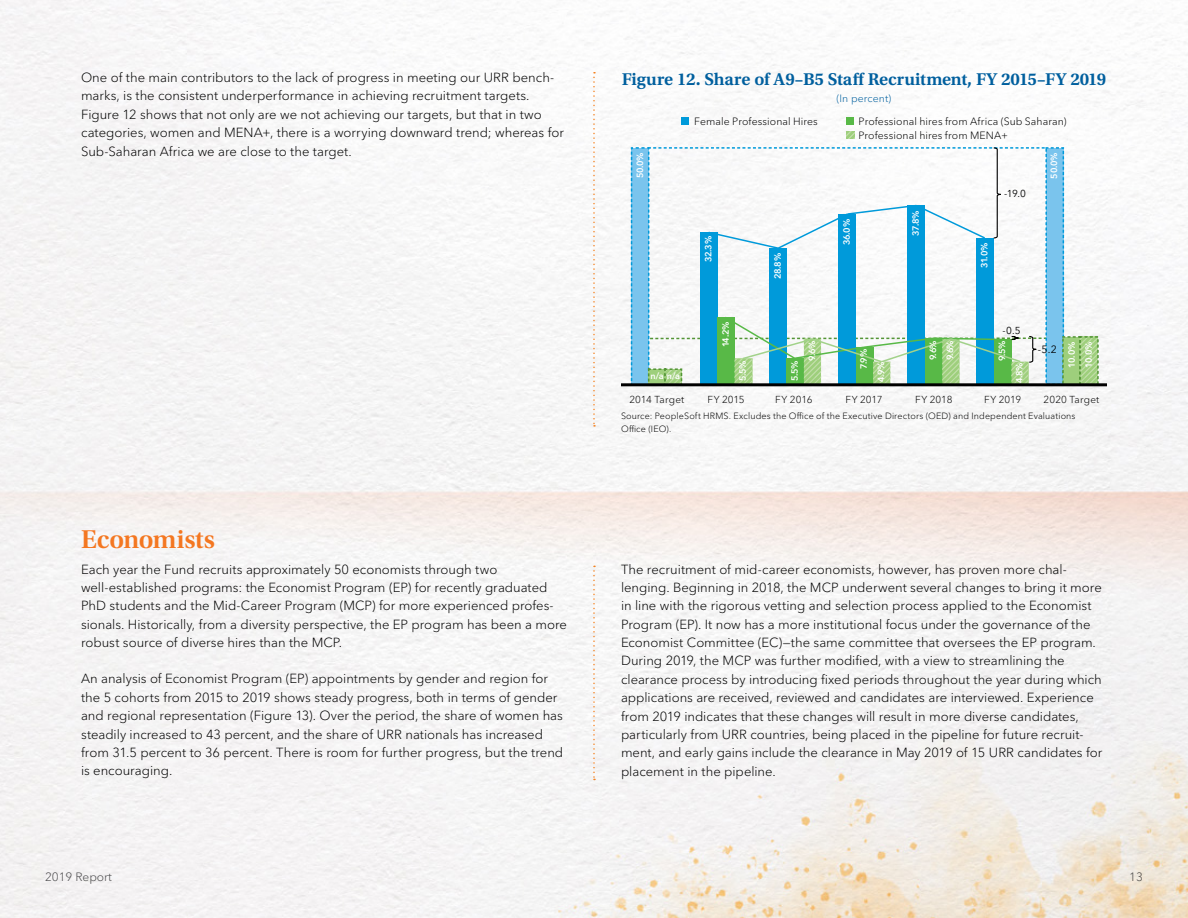
<style>
.page{position:relative;width:1188px;height:918px;background:#fff}
.page>*{position:absolute;margin:0;border:0;box-sizing:border-box;transform-origin:0 0}
.t1{font:27px "Utopia Std Semibold Subh";letter-spacing:-.005em;color:#f47721}
.t2{font:18px "Utopia Std Semibold Capt";letter-spacing:-.01em;color:#005f9e}
.t3{font:300 13.2px/18.3px "Avenir Next W1 G";color:#000}
.t4{font:300 12px "Avenir Next W1 G";color:#4d4d4f}
.t5{font:300 10.5px/14.1px "Avenir Next W1 G";letter-spacing:.01em;color:#000}
.t6{font:300 10.5px "Avenir Next W1 G";letter-spacing:.01em;color:#005f9e}
.t7{font:10.5px "Avenir Next W1 G";color:#000}
.t8{font:300 10.05px "Avenir Next W1 G";letter-spacing:.01em;color:#000}
.t9{font:10.05px "Avenir Next W1 G";color:#000}
.t10{font:300 9px/12.6px "Avenir Next W1 G";letter-spacing:.015em;color:#000}
.t11{font:600 9px "Avenir Next W1 G";letter-spacing:-.045em;color:#fff}
</style>
<div class="page">
<img style="left:0;top:0;width:1188px;height:918px">
<svg style="left:1092px;top:339px;width:4px;height:43px"></svg>
<div style="left:1079px;top:336px;width:20px;height:49px;border:2px dashed #539536"></div>
<hr style="left:621px;top:383px;width:486px;height:3px;background:#000">
<div style="left:681px;top:117px;width:7px;height:8px;background:#009ada"></div>
<div style="left:847px;top:117px;width:7px;height:8px;background:#58b947"></div>
<svg style="left:847px;top:131px;width:7px;height:8px"></svg>
<svg style="left:630px;top:146px;width:462px;height:238px"></svg>
<svg style="left:593px;top:566px;width:2px;height:214px"></svg>
<svg style="left:593px;top:72px;width:2px;height:355px"></svg>
<p class="t3" style="left:81px;top:67px;width:484px">One of the main contributors to the lack of progress in meeting our URR bench&shy;marks, is the consistent underperformance in achieving recruitment targets.<br>Figure 12 shows that not only are we not achieving our targets, but that in two categories, women and MENA+, there is a worrying downward trend; whereas for Sub-Saharan Africa we are close to the target.</p>
<h1 class="t1" style="left:81px;top:524px;width:136px">Economists</h1>
<p class="t3" style="left:81px;top:559px;width:487px">Each year the Fund recruits approximately 50 economists through two well-established programs: the Economist Program (EP) for recently graduated PhD students and the Mid-Career Program (MCP) for more experienced profes&shy;sionals. Historically, from a diversity perspective, the EP program has been a more robust source of diverse hires than the MCP.</p>
<p class="t3" style="left:81px;top:668px;width:484px">An analysis of Economist Program (EP) appointments by gender and region for the 5 cohorts from 2015 to 2019 shows steady progress, both in terms of gender and regional representation (Figure 13). Over the period, the share of women has steadily increased to 43 percent, and the share of URR nationals has increased from 31.5 percent to 36 percent. There is room for further progress, but the trend is encouraging.</p>
<h2 class="t2" style="left:622px;top:69px;width:486px">Figure 12. Share of A9–B5 Staff Recruitment, FY 2015–FY 2019</h2>
<p class="t6" style="left:837px;top:90px;width:56px">(In percent)</p>
<p class="t11" style="left:633px;top:178px;width:28px;rotate:-90deg">50.0%</p>
<p class="t5" style="left:694px;top:113px;width:125px">Female Professional Hires</p>
<p class="t5" style="left:858px;top:113px;width:210px">Professional hires from Africa (Sub Saharan)<br>Professional hires from MENA+</p>
<p class="t11" style="left:701px;top:262px;width:28px;rotate:-90deg">32.3%</p>
<p class="t11" style="left:770px;top:279px;width:28px;rotate:-90deg">28.8%</p>
<p class="t11" style="left:840px;top:245px;width:28px;rotate:-90deg">36.0%</p>
<p class="t11" style="left:908px;top:236px;width:27px;rotate:-90deg">37.8%</p>
<p class="t9" style="left:1004px;top:186px;width:23px">-19.0</p>
<p class="t11" style="left:977px;top:268px;width:27px;rotate:-90deg">31.0%</p>
<p class="t11" style="left:1047px;top:179px;width:28px;rotate:-90deg">50.0%</p>
<p class="t11" style="left:718px;top:347px;width:27px;rotate:-90deg">14.2%</p>
<p class="t9" style="left:1002px;top:323px;width:20px">-0.5</p>
<p class="t11" style="left:857px;top:369px;width:21px;rotate:-90deg">7.9%</p>
<p class="t11" style="left:926px;top:360px;width:22px;rotate:-90deg">9.6%</p>
<p class="t11" style="left:995px;top:361px;width:22px;rotate:-90deg">9.5%</p>
<p class="t11" style="left:1064px;top:368px;width:27px;rotate:-90deg">10.0%</p>
<p class="t11" style="left:943px;top:360px;width:22px;rotate:-90deg">9.6%</p>
<p class="t11" style="left:805px;top:361px;width:22px;rotate:-90deg">9.6%</p>
<p class="t11" style="left:1081px;top:368px;width:27px;rotate:-90deg">10.0%</p>
<p class="t7" style="left:1038px;top:341px;width:21px">-5.2</p>
<p class="t11" style="left:736px;top:381px;width:22px;rotate:-90deg">5.5%</p>
<p class="t11" style="left:787px;top:381px;width:22px;rotate:-90deg">5.5%</p>
<p class="t11" style="left:874px;top:382px;width:22px;rotate:-90deg">4.9%</p>
<p class="t11" style="left:1012px;top:383px;width:23px;rotate:-90deg">4.8%</p>
<p class="t11" style="left:651px;top:369px;width:31px">n/a n/a</p>
<p class="t8" style="left:629px;top:391px;width:57px">2014 Target</p>
<p class="t8" style="left:708px;top:391px;width:39px">FY 2015</p>
<p class="t8" style="left:775px;top:391px;width:39px">FY 2016</p>
<p class="t8" style="left:845px;top:391px;width:39px">FY 2017</p>
<p class="t8" style="left:915px;top:391px;width:39px">FY 2018</p>
<p class="t8" style="left:984px;top:391px;width:39px">FY 2019</p>
<p class="t8" style="left:1044px;top:391px;width:57px">2020 Target</p>
<p class="t10" style="left:621px;top:409px;width:456px">Source: PeopleSoft HRMS. Excludes the Office of the Executive Directors (OED) and Independent Evaluations<br>Office (IEO).</p>
<p class="t3" style="left:621px;top:559px;width:483px">The recruitment of mid-career economists, however, has proven more chal&shy;lenging. Beginning in 2018, the MCP underwent several changes to bring it more in line with the rigorous vetting and selection process applied to the Economist Program (EP). It now has a more institutional focus under the governance of the Economist Committee (EC)—the same committee that oversees the EP program.<br>During 2019, the MCP was further modified, with a view to streamlining the clearance process by introducing fixed periods throughout the year during which applications are received, reviewed and candidates are interviewed. Experience from 2019 indicates that these changes will result in more diverse candidates, particularly from URR countries, being placed in the pipeline for future recruit&shy;ment, and early gains include the clearance in May 2019 of 15 URR candidates for placement in the pipeline.</p>
<p class="t4" style="left:45px;top:867px;width:69px">2019 Report</p>
<p class="t4" style="left:1129px;top:867px;width:15px">13</p>
</div>
